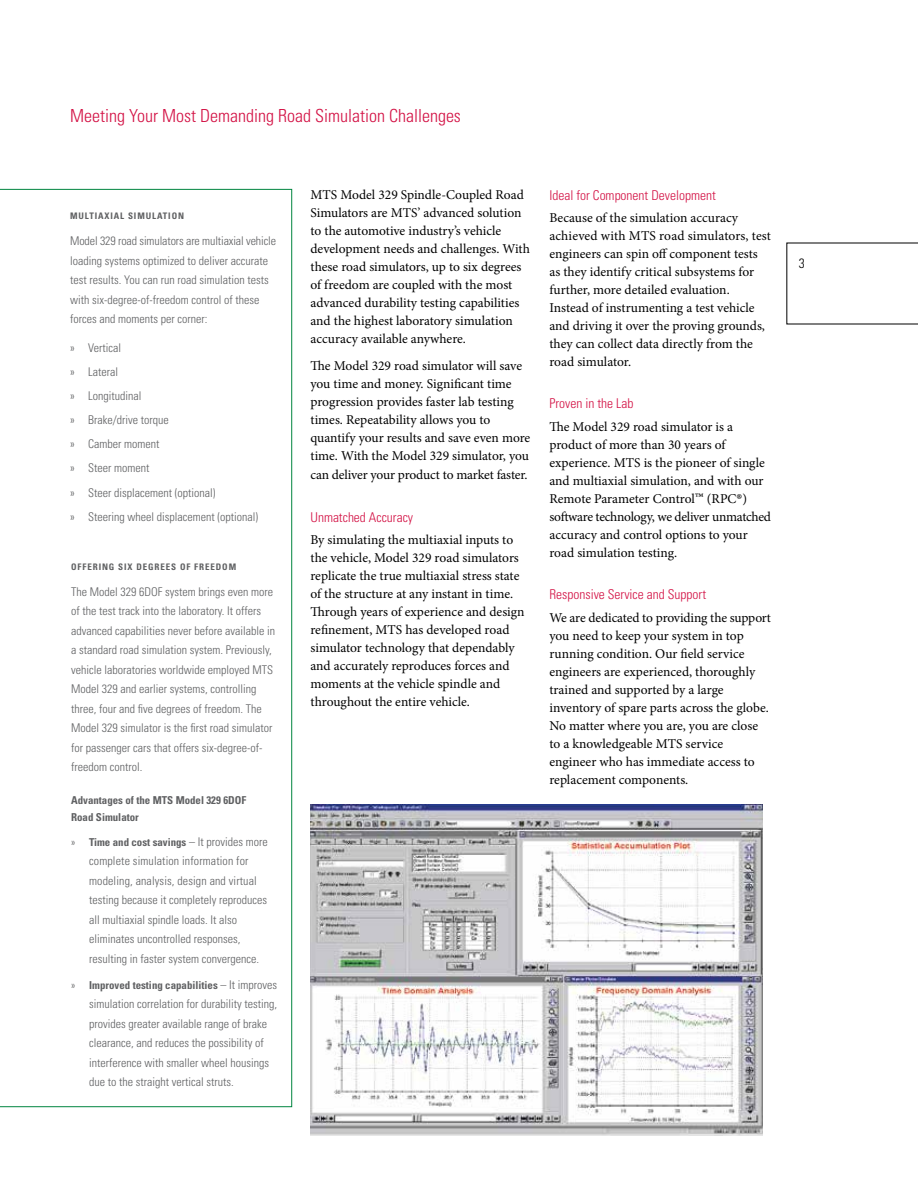
<style>
.page{position:relative;width:918px;height:1188px;background:#fff}
.page>*{position:absolute;margin:0;border:0;box-sizing:border-box;transform-origin:0 0}
.t1{font:300 condensed 18px "Univers";color:#d31245}
.t2{font:13.5px/18px "Minion Pro";color:#000}
.t3{font:300 condensed 13.5px "Univers";color:#d31245}
.t4{font:300 condensed 13.5px "Univers";color:#000}
.t5{font:300 condensed 12px/19.5px "Univers";color:#5f6062}
.t6{font:700 condensed 10.8px/16.5px "Univers";color:#5f6062}
.t7{font:700 condensed 9px "Univers";letter-spacing:.1em;color:#5f6062}
.s1{font-weight:300}
.s2{font-weight:300;font-size:12px}
.s3{font-size:19.5px}
.s4{font-size:18px}
</style>
<div class="page">
<svg style="left:787px;top:243px;width:131px;height:81px"></svg>
<img style="left:310px;top:805px;width:452px;height:330px">
<h1 class="t1" style="left:70px;top:105px;width:392px">Meeting Your Most Demanding Road Simulation Challenges</h1>
<p class="t7" style="left:70px;top:210px;width:115px">MULTIAXIAL SIMULATION</p>
<p class="t5" style="left:70px;top:231px;width:207px">Model 329 road simulators are multiaxial vehicle loading systems optimized to deliver accurate test results. You can run road simulation tests with six-degree-of-freedom control of these forces and moments per corner:</p>
<p class="t5" style="left:70px;top:336px;width:189px;line-height:24.2px">» Vertical<br>» Lateral<br>» Longitudinal<br>» Brake/drive torque<br>» Camber moment<br>» Steer moment<br>» Steer displacement (optional)<br>» Steering wheel displacement (optional)</p>
<p class="t7" style="left:71px;top:561px;width:166px">OFFERING SIX DEGREES OF FREEDOM</p>
<p class="t5" style="left:71px;top:582px;width:205px">The Model 329 6DOF system brings even more of the test track into the laboratory. It offers advanced capabilities never before available in a standard road simulation system. Previously, vehicle laboratories worldwide employed MTS Model 329 and earlier systems, controlling three, four and five degrees of freedom. The Model 329 simulator is the first road simulator for passenger cars that offers six-degree-of&shy;freedom control.</p>
<p class="t6" style="left:71px;top:792px;width:177px">Advantages of the MTS Model 329 6DOF<br>Road Simulator</p>
<p class="t6" style="left:71px;top:833px;width:198px"><span class="s1">»</span> Time and cost savings <span class="s2">– It provides more</span></p>
<p class="t5" style="left:89px;top:851px;width:179px">complete simulation information for modeling, analysis, design and virtual testing because it completely reproduces all multiaxial spindle loads. It also eliminates uncontrolled responses, resulting in faster system convergence.</p>
<p class="t6" style="left:71px;top:977px;width:207px"><span class="s1">»</span> Improved testing capabilities <span class="s2">– It improves</span></p>
<p class="t5" style="left:89px;top:995px;width:189px">simulation correlation for durability testing, provides greater available range of brake clearance, and reduces the possibility of interference with smaller wheel housings due to the straight vertical struts.</p>
<p class="t2" style="left:310px;top:186px;width:221px">MTS Model 329 Spindle-Coupled Road Simulators are MTS’ advanced solution to the automotive industry’s vehicle development needs and challenges. With these road simulators, up to six degrees of freedom are coupled with the most advanced durability testing capabilities and the highest laboratory simulation accuracy available anywhere.</p>
<p class="t2" style="left:310px;top:357px;width:221px">The Model 329 road simulator will save you time and money. Significant time progression provides faster lab testing times. Repeatability allows you to quantify your results and save even more time. With the Model 329 simulator, you</p>
<p class="t2" style="left:310px;top:466px;width:219px">can deliver your product to market faster.</p>
<p class="t3" style="left:310px;top:509px;width:104px">Unmatched Accuracy</p>
<p class="t2" style="left:310px;top:531px;width:216px">By simulating the multiaxial inputs to the vehicle, Model 329 road simulators replicate the true multiaxial stress state of the structure at any instant in time.<br>Through years of experience and design refinement, MTS has developed road simulator technology that dependably and accurately reproduces forces and moments at the vehicle spindle and throughout the entire vehicle.</p>
<p class="t3" style="left:549px;top:187px;width:168px">Ideal for Component Development</p>
<p class="t2" style="left:549px;top:209px;width:223px">Because of the simulation accuracy achieved with MTS road simulators, test engineers can spin off component tests as they identify critical subsystems for further, more detailed evaluation.<br>Instead of instrumenting a test vehicle and driving it over the proving grounds, they can collect data directly from the road simulator.</p>
<p class="t3" style="left:549px;top:395px;width:85px">Proven in the Lab</p>
<p class="t2" style="left:549px;top:418px;width:223px">The Model 329 road simulator is a product of more than 30 years of experience. MTS is the pioneer of single and multiaxial simulation, and with our Remote Parameter Control<span class="s3">™</span> (RPC<span class="s4">®</span>) software technology, we deliver unmatched accuracy and control options to your road simulation testing.</p>
<p class="t3" style="left:549px;top:586px;width:158px">Responsive Service and Support</p>
<p class="t2" style="left:549px;top:608px;width:223px">We are dedicated to providing the support you need to keep your system in top running condition. Our field service engineers are experienced, thoroughly trained and supported by a large inventory of spare parts across the globe.<br>No matter where you are, you are close to a knowledgeable MTS service engineer who has immediate access to replacement components.</p>
<p class="t4" style="left:799px;top:255px;width:7px">3</p>
</div>
